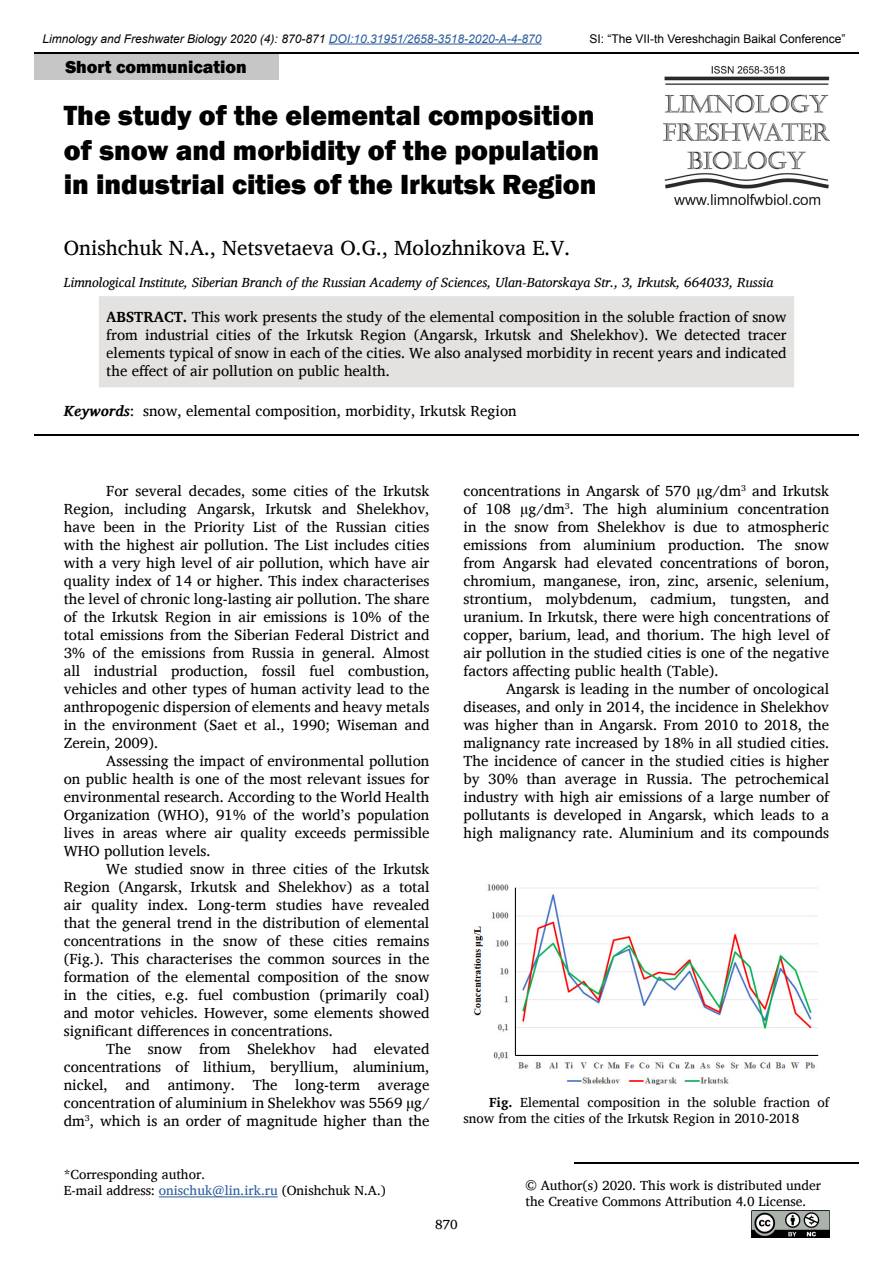
<style>
.page{position:relative;width:893px;height:1263px;background:#fff}
.page>*{position:absolute;margin:0;border:0;box-sizing:border-box;transform-origin:0 0}
.header_article{font:800 28.5px/34.2px "Franklin Gothic";color:#000}
.Autors{font:21px "Charis SIL";color:#000}
.t1{font:800 18px "Franklin Gothic";color:#000}
.body_regular{font:15px/18px "Charis SIL";color:#000;text-align:justify}
.small_regular{font:13.5px/16.2px "Charis SIL";color:#000}
.Instituts{font:italic 13.5px "Charis SIL";color:#000}
.t2{font:italic 12px "Arial";color:#000}
.t3{font:12px "Arial";color:#000}
.s1{color:#275b9b}
.s2{font-weight:700}
.s3{font-weight:700;font-style:italic}
</style>
<div class="page">
<hr style="left:34px;top:52px;width:825px;height:2px;background:#000">
<hr style="left:329px;top:44px;width:213px;height:1px;background:#275b9b">
<img style="left:663px;top:67px;width:166px;height:138px">
<div style="left:34px;top:54px;width:244px;height:26px;background:#c6c6c6"></div>
<img style="left:751px;top:1210px;width:78px;height:27px">
<hr style="left:574px;top:1162px;width:285px;height:1px;background:#000">
<hr style="left:159px;top:1196px;width:119px;height:1px;background:#275b9b">
<div style="left:99px;top:296px;width:695px;height:92px;background:#e3e2e1"></div>
<hr style="left:34px;top:434px;width:825px;height:1px;background:#000">
<img style="left:473px;top:884px;width:346px;height:201px">
<p class="t2" style="left:43px;top:31px;width:500px">Limnology and Freshwater Biology 2020 (4): 870-871 <span class="s1">DOI:10.31951/2658-3518-2020-A-4-870</span></p>
<p class="t3" style="left:589px;top:31px;width:258px">SI: “The VII-th Vereshchagin Baikal Conference”</p>
<p class="t1" style="left:65px;top:55px;width:183px">Short communication</p>
<p class="header_article" style="left:64px;top:99px;width:537px">The study of the elemental composition of snow and morbidity of the population in industrial cities of the Irkutsk Region</p>
<p class="Autors" style="left:64px;top:236px;width:508px">Onishchuk N.A., Netsvetaeva O.G., Molozhnikova E.V.</p>
<p class="Instituts" style="left:64px;top:275px;width:711px">Limnological Institute, Siberian Branch of the Russian Academy of Sciences, Ulan-Batorskaya Str., 3, Irkutsk, 664033, Russia</p>
<p class="body_regular" style="left:106px;top:307px;width:682px"><span class="s2">ABSTRACT.</span> This work presents the study of the elemental composition in the soluble fraction of snow from industrial cities of the Irkutsk Region (Angarsk, Irkutsk and Shelekhov). We detected tracer elements typical of snow in each of the cities. We also analysed morbidity in recent years and indicated the effect of air pollution on public health.</p>
<p class="body_regular" style="left:64px;top:402px;width:454px"><span class="s3">Keywords</span>: snow, elemental composition, morbidity, Irkutsk Region</p>
<p class="body_regular" style="left:64px;top:482px;width:367px;text-indent:43px">For several decades, some cities of the Irkutsk Region, including Angarsk, Irkutsk and Shelekhov, have been in the Priority List of the Russian cities with the highest air pollution. The List includes cities with a very high level of air pollution, which have air quality index of 14 or higher. This index characterises the level of chronic long-lasting air pollution. The share of the Irkutsk Region in air emissions is 10% of the total emissions from the Siberian Federal District and 3% of the emissions from Russia in general. Almost all industrial production, fossil fuel combustion, vehicles and other types of human activity lead to the anthropogenic dispersion of elements and heavy metals in the environment (Saet et al., 1990; Wiseman and Zerein, 2009).</p>
<p class="body_regular" style="left:64px;top:752px;width:367px;text-indent:43px">Assessing the impact of environmental pollution on public health is one of the most relevant issues for environmental research. According to the World Health Organization (WHO), 91% of the world’s population lives in areas where air quality exceeds permissible WHO pollution levels.</p>
<p class="body_regular" style="left:64px;top:860px;width:367px;text-indent:43px">We studied snow in three cities of the Irkutsk Region (Angarsk, Irkutsk and Shelekhov) as a total air quality index. Long-term studies have revealed that the general trend in the distribution of elemental concentrations in the snow of these cities remains (Fig.). This characterises the common sources in the formation of the elemental composition of the snow in the cities, e.g. fuel combustion (primarily coal) and motor vehicles. However, some elements showed significant differences in concentrations.</p>
<p class="body_regular" style="left:64px;top:1040px;width:367px;text-indent:43px">The snow from Shelekhov had elevated concentrations of lithium, beryllium, aluminium, nickel, and antimony. The long-term average concentration of aluminium in Shelekhov was 5569 µg/ dm<sup>3</sup>, which is an order of magnitude higher than the</p>
<p class="small_regular" style="left:64px;top:1166px;width:143px">*Corresponding author.</p>
<p class="small_regular" style="left:64px;top:1182px;width:324px">E-mail address: <span class="s1">onischuk@lin.irk.ru</span> (Onishchuk N.A.)</p>
<p class="body_regular" style="left:463px;top:482px;width:367px">concentrations in Angarsk of 570 µg/dm<sup>3</sup> and Irkutsk of 108 µg/dm<sup>3</sup>. The high aluminium concentration in the snow from Shelekhov is due to atmospheric emissions from aluminium production. The snow from Angarsk had elevated concentrations of boron, chromium, manganese, iron, zinc, arsenic, selenium, strontium, molybdenum, cadmium, tungsten, and uranium. In Irkutsk, there were high concentrations of copper, barium, lead, and thorium. The high level of air pollution in the studied cities is one of the negative factors affecting public health (Table).</p>
<p class="body_regular" style="left:463px;top:680px;width:367px;text-indent:43px">Angarsk is leading in the number of oncological diseases, and only in 2014, the incidence in Shelekhov was higher than in Angarsk. From 2010 to 2018, the malignancy rate increased by 18% in all studied cities.<br>The incidence of cancer in the studied cities is higher by 30% than average in Russia. The petrochemical industry with high air emissions of a large number of pollutants is developed in Angarsk, which leads to a high malignancy rate. Aluminium and its compounds</p>
<p class="small_regular" style="left:463px;top:1094px;width:367px;text-indent:26px"><span class="s2">Fig.</span> Elemental composition in the soluble fraction of snow from the cities of the Irkutsk Region in 2010-2018</p>
<p class="small_regular" style="left:526px;top:1177px;width:297px">© Author(s) 2020. This work is distributed under</p>
<p class="small_regular" style="left:526px;top:1193px;width:282px">the Creative Commons Attribution 4.0 License.</p>
<p class="small_regular" style="left:435px;top:1216px;width:24px">870</p>
</div>
